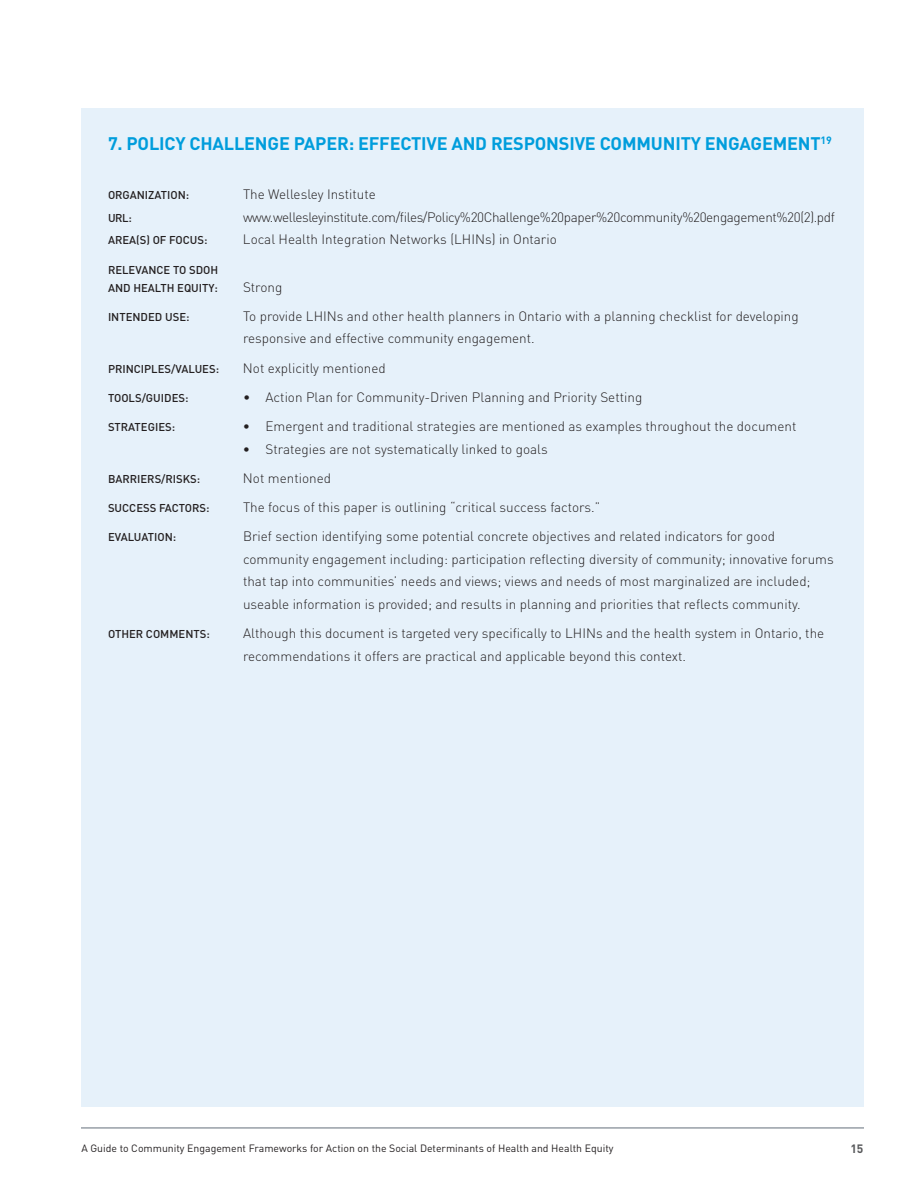
<style>
.page{position:relative;width:918px;height:1188px;background:#fff}
.page>*{position:absolute;margin:0;border:0;box-sizing:border-box;transform-origin:0 0}
.t1{font:700 18px "DIN";letter-spacing:-.01em;color:#009ddc}
.t2{font:300 13.5px/22.5px "DIN";color:#231f20}
.t3{font:300 13.5px "DIN";letter-spacing:-.03em;color:#231f20}
.t4{font:700 12px "DIN";color:#58595b}
.t5{font:500 11.25px/18px "DIN";color:#231f20;text-align:right}
.t6{font:500 11.25px "DIN";letter-spacing:.02em;color:#231f20}
.t7{font:10.5px "DIN";color:#231f20}
</style>
<div class="page">
<hr style="left:81px;top:1128px;width:783px;height:1px;background:#646e7b">
<div style="left:81px;top:108px;width:783px;height:999px;background:#e6f1fa"></div>
<h1 class="t1" style="left:108px;top:132px;width:725px">7. POLICY CHALLENGE PAPER: EFFECTIVE AND RESPONSIVE COMMUNITY ENGAGEMENT<sup>19</sup></h1>
<p class="t5" style="left:108px;top:186px;width:83px">ORGAN IZATION :</p>
<p class="t2" style="left:243px;top:183px;width:134px">The Wellesley Institute</p>
<p class="t5" style="left:108px;top:209px;width:25px">URL:</p>
<p class="t3" style="left:243px;top:209px;width:593px">www.wellesleyinstitute.com/files/Policy%20Challenge%20paper%20community%20engagement%20(2).pdf</p>
<p class="t5" style="left:108px;top:231px;width:69px">AREA(S) OF FOC</p>
<p class="t5" style="left:190px;top:231px;width:19px">US:</p>
<p class="t2" style="left:243px;top:228px;width:315px">Local Health Integration Networks (LHINs) in Ontario</p>
<p class="t5" style="left:108px;top:260px;width:49px">RE LEVANCE</p>
<p class="t5" style="left:108px;top:260px;width:112px">TO SDOH<br>AND HEALTH EQUITY:</p>
<p class="t2" style="left:243px;top:275px;width:41px">Strong</p>
<p class="t5" style="left:108px;top:308px;width:8px">INTENDED</p>
<p class="t5" style="left:165px;top:308px;width:26px">USE:</p>
<p class="t2" style="left:243px;top:305px;width:557px">To provide LHINs and other health planners in Ontario with a planning checklist for developing responsive and effective community engagement.</p>
<p class="t5" style="left:108px;top:359px;width:113px">PRINCIPLES/VALUES:</p>
<p class="t2" style="left:243px;top:356px;width:144px">Not explicitly mentioned</p>
<p class="t5" style="left:108px;top:389px;width:64px">TOO LS/GUIDES</p>
<p class="t5" style="left:185px;top:389px;width:5px">:</p>
<p class="t2" style="left:243px;top:386px;width:401px">• Action Plan for Community-Driven Planning and Priority Setting</p>
<p class="t6" style="left:108px;top:420px;width:69px">STRATEGIES :</p>
<p class="t2" style="left:243px;top:415px;width:555px">• Emergent and traditional strategies are mentioned as examples throughout the document</p>
<p class="t2" style="left:243px;top:437px;width:306px">• Strategies are not systematically linked to goals</p>
<p class="t5" style="left:108px;top:470px;width:94px">BARRIERS/RISKS:</p>
<p class="t2" style="left:243px;top:467px;width:90px">Not mentioned</p>
<p class="t5" style="left:108px;top:499px;width:22px">SUCCESS</p>
<p class="t5" style="left:159px;top:499px;width:52px">FACTO RS:</p>
<p class="t2" style="left:243px;top:496px;width:359px">The focus of this paper is outlining “critical success factors.”</p>
<p class="t5" style="left:108px;top:528px;width:70px">EVALUAT ION :</p>
<p class="t2" style="left:243px;top:525px;width:592px">Brief section identifying some potential concrete objectives and related indicators for good community engagement including: participation reflecting diversity of community; innovative forums that tap into communities’ needs and views; views and needs of most marginalized are included; useable information is provided; and results in planning and priorities that reflects community.</p>
<p class="t5" style="left:108px;top:625px;width:15px">OTHE</p>
<p class="t5" style="left:136px;top:625px;width:51px">R COMMENTS</p>
<p class="t5" style="left:206px;top:625px;width:5px">:</p>
<p class="t2" style="left:243px;top:622px;width:583px">Although this document is targeted very specifically to LHINs and the health system in Ontario, the recommendations it offers are practical and applicable beyond this context.</p>
<p class="t7" style="left:81px;top:1141px;width:534px">A Guide to Community Engagement Frameworks for Action on the Social Determinants of Health and Health Equity</p>
<p class="t4" style="left:850px;top:1141px;width:15px">15</p>
</div>
